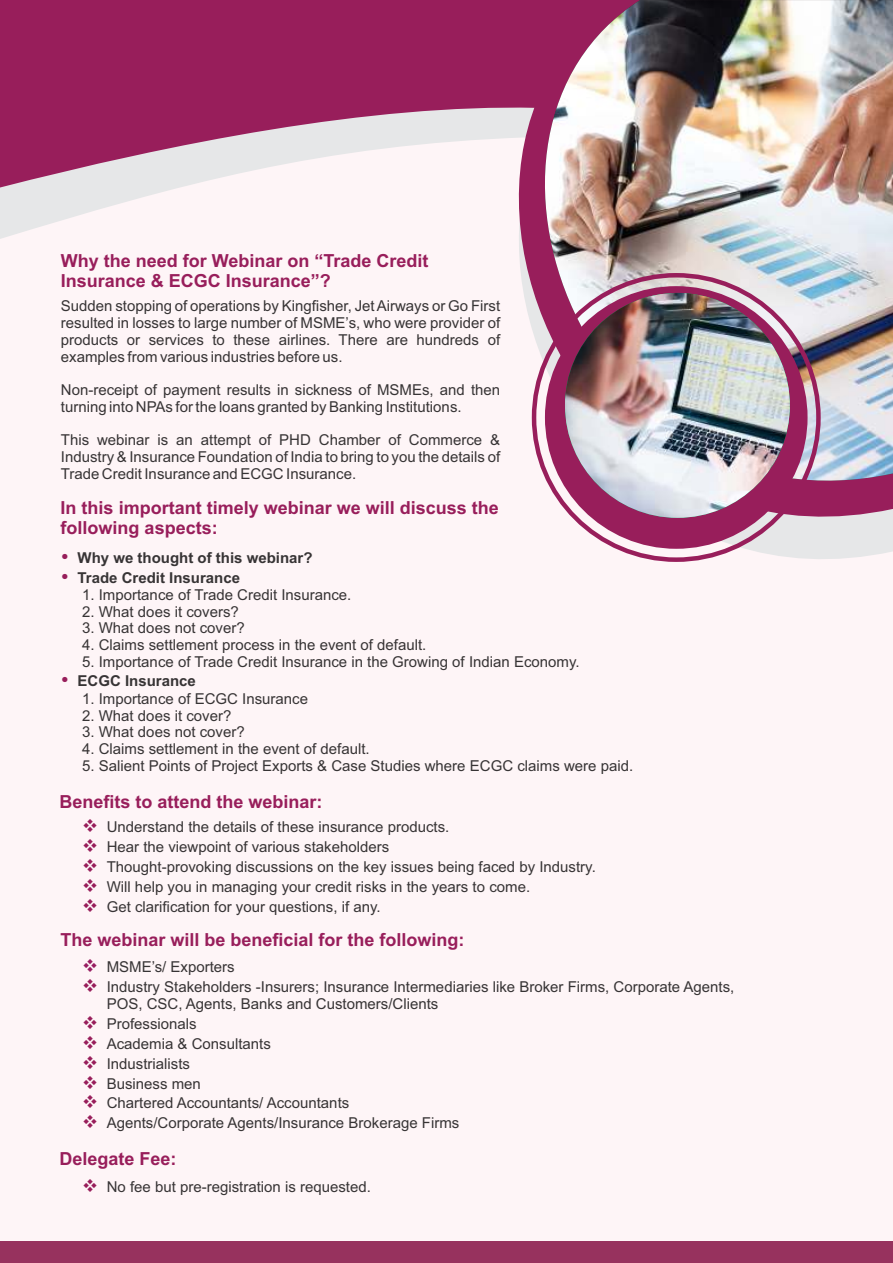
<style>
.page{position:relative;width:893px;height:1263px;background:#fef5f7}
.page>*{position:absolute;margin:0;border:0;box-sizing:border-box;transform-origin:0 0}
.t1{font:700 18px/20.1px "Arial";color:#981e5b}
.t2{font:15px/16.8px "Arial";color:#373435;text-align:justify}
.t3{font:700 15px/20px "Arial";color:#373435}
.s1{color:#981e5b}
.s2{color:#981e62}
</style>
<div class="page">
<div style="left:0;top:0;width:432px;height:104px;background:#981e5b"></div>
<svg style="left:0;top:104px;width:432px;height:135px"></svg>
<svg style="left:598px;top:539px;width:295px;height:23px"></svg>
<svg style="left:432px;top:0;width:461px;height:539px"></svg>
<img style="left:542px;top:0;width:351px;height:481px">
<div style="left:545px;top:286px;width:262px;height:263px;background:#981e5b;border-radius:50%"></div>
<img style="left:565px;top:293px;width:225px;height:225px;border-radius:50%">
<div style="left:0;top:1242px;width:893px;height:21px;background:#97325e"></div>
<p class="t1" style="left:61px;top:252px;width:369px">Why the need for Webinar on “Trade Credit<br>Insurance &amp; ECGC Insurance”?</p>
<p class="t2" style="left:61px;top:299px;width:441px">Sudden stopping of operations by Kingfisher, Jet Airways or Go First resulted in losses to large number of MSME’s, who were provider of products or services to these airlines. There are hundreds of examples from various industries before us.</p>
<p class="t2" style="left:61px;top:383px;width:441px">Non-receipt of payment results in sickness of MSMEs, and then turning into NPAs for the loans granted by Banking Institutions.</p>
<p class="t2" style="left:61px;top:433px;width:441px">This webinar is an attempt of PHD Chamber of Commerce &amp; Industry &amp; Insurance Foundation of India to bring to you the details of Trade Credit Insurance and ECGC Insurance.</p>
<p class="t1" style="left:61px;top:499px;width:440px">In this important timely webinar we will discuss the following aspects:</p>
<p class="t3" style="left:78px;top:549px;width:237px">Why we thought of this webinar?<br>Trade Credit Insurance</p>
<p class="t2" style="left:82px;top:588px;width:271px">1. Importance of Trade Credit Insurance.</p>
<p class="t2" style="left:82px;top:604px;width:158px">2. What does it covers?</p>
<p class="t2" style="left:82px;top:621px;width:164px">3. What does not cover?</p>
<p class="t2" style="left:82px;top:638px;width:346px">4. Claims settlement process in the event of default.</p>
<p class="t2" style="left:82px;top:655px;width:499px">5. Importance of Trade Credit Insurance in the Growing of Indian Economy.</p>
<p class="t3" style="left:78px;top:672px;width:120px">ECGC Insurance</p>
<p class="t2" style="left:82px;top:691px;width:227px">1. Importance of ECGC Insurance</p>
<p class="t2" style="left:82px;top:708px;width:151px">2. What does it cover?</p>
<p class="t2" style="left:82px;top:725px;width:164px">3. What does not cover?</p>
<p class="t2" style="left:82px;top:742px;width:289px">4. Claims settlement in the event of default.</p>
<p class="t2" style="left:82px;top:758px;width:553px">5. Salient Points of Project Exports &amp; Case Studies where ECGC claims were paid.</p>
<p class="t1" style="left:60px;top:793px;width:265px">Benefits to attend the webinar:</p>
<p class="t2" style="left:82px;top:819px;width:369px"><span class="s1">❖</span> Understand the details of these insurance products.</p>
<p class="t2" style="left:82px;top:839px;width:309px"><span class="s1">❖</span> Hear the viewpoint of various stakeholders</p>
<p class="t2" style="left:82px;top:859px;width:515px"><span class="s1">❖</span> Thought-provoking discussions on the key issues being faced by Industry.</p>
<p class="t2" style="left:82px;top:879px;width:450px"><span class="s1">❖</span> Will help you in managing your credit risks in the years to come.</p>
<p class="t2" style="left:82px;top:899px;width:300px"><span class="s1">❖</span> Get clarification for your questions, if any.</p>
<p class="t1" style="left:60px;top:931px;width:406px">The webinar will be beneficial for the following:</p>
<p class="t2" style="left:82px;top:959px;width:154px"><span class="s2">❖</span> MSME’s/ Exporters</p>
<p class="t2" style="left:107px;top:979px;width:629px;line-height:17.4px;text-indent:-25px"><span class="s1">❖</span> Industry Stakeholders -Insurers; Insurance Intermediaries like Broker Firms, Corporate Agents,<br>POS, CSC, Agents, Banks and Customers/Clients</p>
<p class="t2" style="left:82px;top:1016px;width:116px"><span class="s1">❖</span> Professionals</p>
<p class="t2" style="left:82px;top:1036px;width:190px"><span class="s1">❖</span> Academia &amp; Consultants</p>
<p class="t2" style="left:82px;top:1056px;width:109px"><span class="s1">❖</span> Industrialists</p>
<p class="t2" style="left:82px;top:1076px;width:120px"><span class="s1">❖</span> Business men</p>
<p class="t2" style="left:82px;top:1096px;width:269px"><span class="s1">❖</span> Chartered Accountants/ Accountants</p>
<p class="t2" style="left:82px;top:1116px;width:379px"><span class="s1">❖</span> Agents/Corporate Agents/Insurance Brokerage Firms</p>
<p class="t1" style="left:60px;top:1150px;width:119px">Delegate Fee:</p>
<p class="t2" style="left:82px;top:1179px;width:290px"><span class="s1">❖</span> No fee but pre-registration is requested.</p>
</div>
